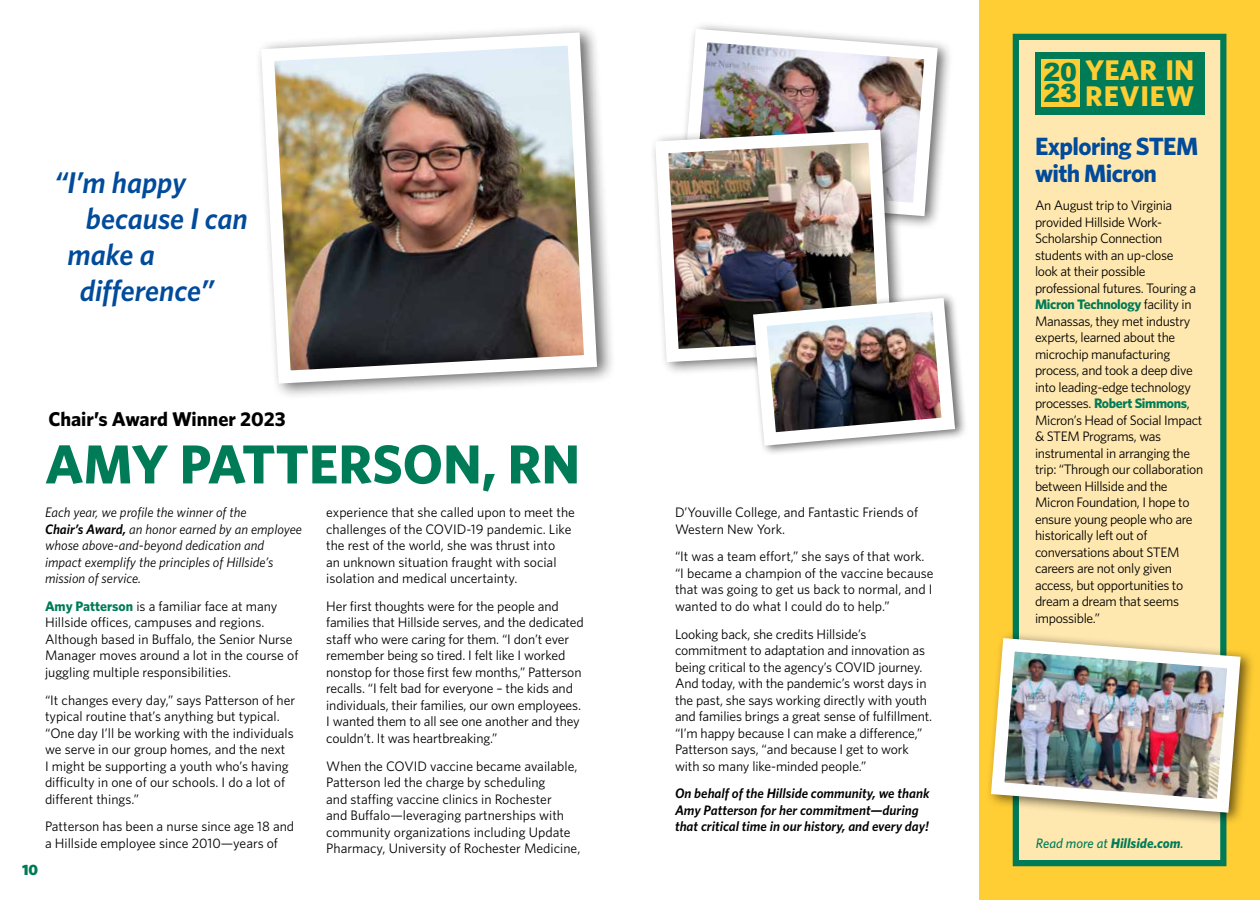
<style>
.page{position:relative;width:1260px;height:900px;background:#fff}
.page>*{position:absolute;margin:0;border:0;box-sizing:border-box;transform-origin:0 0}
.t1{font:700 55px "Whitney";color:#007b57}
.t2{font:italic 600 30px "Whitney";color:#004b9b}
.t3{font:700 28.5px/25.9px "Whitney";letter-spacing:.03em;color:#ffcd34}
.t4{font:900 25.25px/21.9px "Arial";color:#007b57}
.t5{font:700 25px/27.5px "Whitney";letter-spacing:-.025em;color:#004b9b}
.t6{font:700 20px "Whitney";color:#000}
.t7{font:900 15px "Whitney";color:#007b57}
.t8{font:13.75px/16.5px "Whitney";letter-spacing:-.01em;color:#000}
.t9{font:italic 13.75px/16.5px "Whitney";color:#000}
.t10{font:italic 600 13.75px/16.5px "Whitney";color:#000}
.t11{font:italic 700 13.75px "Whitney";color:#007b57}
.s1{font-weight:600}
.s2{font-weight:700;color:#007b57}
.s3{font-weight:500}
</style>
<div class="page">
<div style="left:979px;top:0;width:281px;height:900px;background:#ffcd34"></div>
<div style="left:1013px;top:34px;width:211px;height:828px;background:#ffe8af"></div>
<div style="left:677px;top:21px;width:277px;height:209px;background:#000;opacity:.59"></div>
<img style="left:677px;top:22px;width:267px;height:201px">
<div style="left:649px;top:122px;width:259px;height:254px;background:#000;opacity:.59"></div>
<img style="left:649px;top:123px;width:249px;height:246px">
<img style="left:746px;top:291px;width:216px;height:161px">
<div style="left:255px;top:24px;width:361px;height:376px;background:#000;opacity:.59"></div>
<img style="left:255px;top:26px;width:349px;height:364px">
<div style="left:1013px;top:34px;width:213px;height:832px;border:6px solid #007b57"></div>
<div style="left:986px;top:631px;width:270px;height:195px;background:#000;opacity:.59"></div>
<img style="left:986px;top:631px;width:261px;height:188px">
<div style="left:1035px;top:52px;width:170px;height:63px;background:#007b57"></div>
<div style="left:1041px;top:59px;width:39px;height:48px;background:#ffcd34"></div>
<h2 class="t2" style="left:54px;top:162px;width:133px">“I’m happy</h2>
<h2 class="t2" style="left:86px;top:198px;width:163px">because I can</h2>
<h2 class="t2" style="left:68px;top:234px;width:89px">make a</h2>
<h2 class="t2" style="left:80px;top:270px;width:136px">difference”</h2>
<h3 class="t6" style="left:48px;top:405px;width:239px">Chair’s Award Winner 2023</h3>
<h1 class="t1" style="left:45px;top:427px;width:537px">AMY PATTERSON, RN</h1>
<p class="t9" style="left:45px;top:504px;width:259px">Each year, we profile the winner of the<br><span class="s1">Chair’s Award,</span> an honor earned by an employee whose above-and-beyond dedication and impact exemplify the principles of Hillside’s mission of service.</p>
<p class="t8" style="left:45px;top:597px;width:255px"><span class="s2">Amy Patterson</span> is a familiar face at many Hillside offices, campuses and regions.<br>Although based in Buffalo, the Senior Nurse Manager moves around a lot in the course of juggling multiple responsibilities.</p>
<p class="t8" style="left:45px;top:691px;width:252px">“It changes every day,” says Patterson of her typical routine that’s anything but typical. “One day I’ll be working with the individuals we serve in our group homes, and the next<br>I might be supporting a youth who’s having difficulty in one of our schools. I do a lot of different things.”</p>
<p class="t8" style="left:45px;top:818px;width:251px">Patterson has been a nurse since age 18 and a Hillside employee since 2010—years of</p>
<p class="t7" style="left:22px;top:860px;width:18px">10</p>
<p class="t8" style="left:326px;top:504px;width:250px">experience that she called upon to meet the challenges of the COVID-19 pandemic. Like the rest of the world, she was thrust into<br>an unknown situation fraught with social isolation and medical uncertainty.</p>
<p class="t8" style="left:326px;top:597px;width:259px">Her first thoughts were for the people and families that Hillside serves, and the dedicated staff who were caring for them. “I don’t ever remember being so tired. I felt like I worked nonstop for those first few months,” Patterson recalls. “I felt bad for everyone – the kids and individuals, their families, our own employees.<br>I wanted them to all see one another and they couldn’t. It was heartbreaking.”</p>
<p class="t8" style="left:326px;top:757px;width:256px">When the COVID vaccine became available, Patterson led the charge by scheduling<br>and staffing vaccine clinics in Rochester<br>and Buffalo—leveraging partnerships with community organizations including Update Pharmacy, University of Rochester Medicine,</p>
<p class="t8" style="left:675px;top:504px;width:245px">D’Youville College, and Fantastic Friends of<br>Western New York.</p>
<p class="t8" style="left:675px;top:548px;width:260px">“It was a team effort,” she says of that work. “I became a champion of the vaccine because that was going to get us back to normal, and I wanted to do what I could do to help.”</p>
<p class="t8" style="left:675px;top:625px;width:259px">Looking back, she credits Hillside’s commitment to adaptation and innovation as being critical to the agency’s COVID journey.<br>And today, with the pandemic’s worst days in the past, she says working directly with youth and families brings a great sense of fulfillment. “I’m happy because I can make a difference,” Patterson says, “and because I get to work with so many like-minded people.”</p>
<p class="t10" style="left:675px;top:785px;width:256px">On behalf of the Hillside community, we thank<br>Amy Patterson for her commitment—during that critical time in our history, and every day!</p>
<h3 class="t4" style="left:1043px;top:60px;width:35px">20<br>23</h3>
<h3 class="t3" style="left:1085px;top:56px;width:111px">YEAR IN<br>REVIEW</h3>
<h3 class="t5" style="left:1035px;top:132px;width:165px">Exploring STEM with Micron</h3>
<p class="t8" style="left:1035px;top:197px;width:170px">An August trip to Virginia provided Hillside Work-<br>Scholarship Connection students with an up-close<br>look at their possible professional futures. Touring a<br><span class="s2">Micron Technology</span> facility in<br>Manassas, they met industry experts, learned about the microchip manufacturing process, and took a deep dive into leading-edge technology processes. <span class="s2">Robert Simmons</span>,<br>Micron’s Head of Social Impact &amp; STEM Programs, was instrumental in arranging the trip: “Through our collaboration between Hillside and the<br>Micron Foundation, I hope to ensure young people who are historically left out of conversations about STEM careers are not only given access, but opportunities to dream a dream that seems impossible.”</p>
<p class="t11" style="left:1036px;top:834px;width:149px"><span class="s3">Read more at</span> Hillside.com<span class="s3">.</span></p>
</div>
